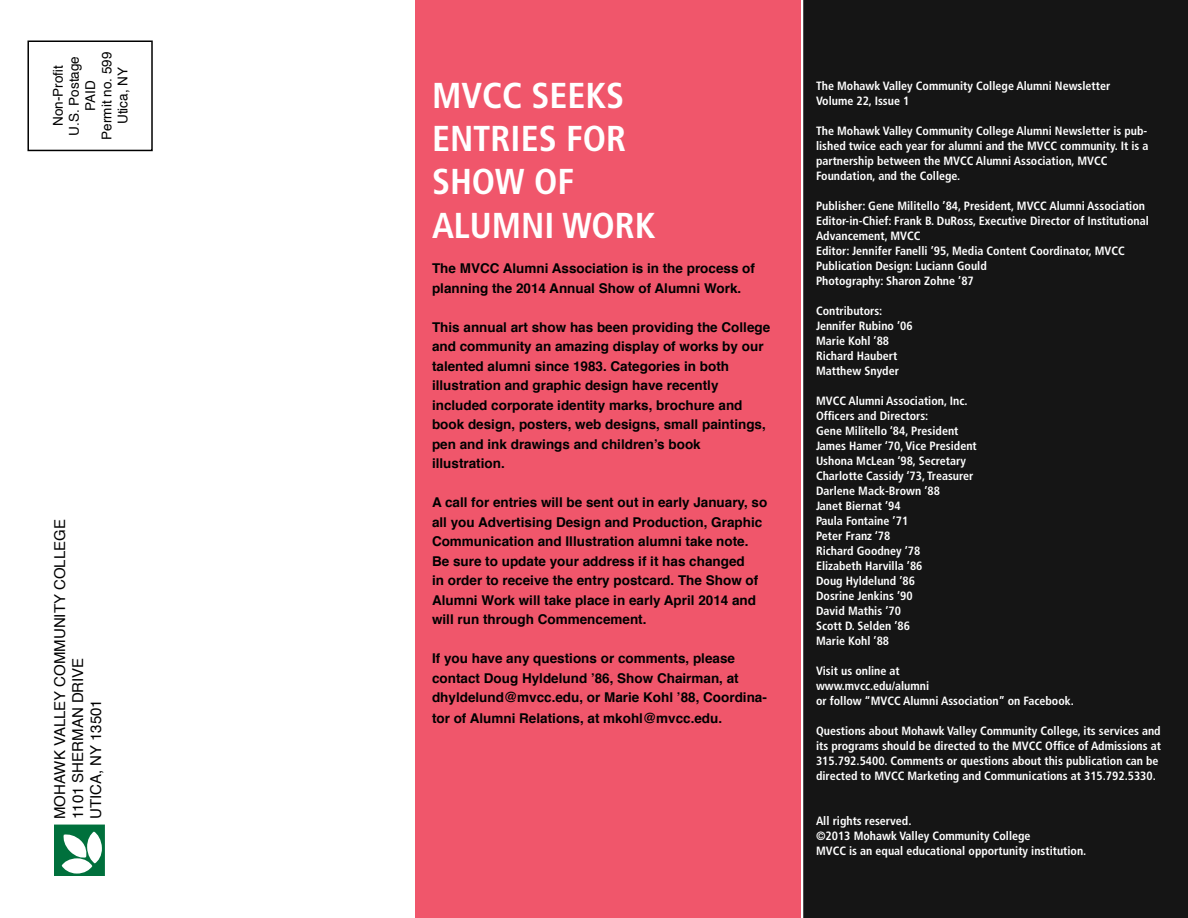
<style>
.page{position:relative;width:1188px;height:918px;background:#fff}
.page>*{position:absolute;margin:0;border:0;box-sizing:border-box;transform-origin:0 0}
.t1{font:700 condensed 36px/43.2px "Frutiger";color:#fff}
.t2{font:15px/18px "Helvetica";color:#000}
.t3{font:700 13.5px/19.5px "Helvetica";color:#000}
.t4{font:13.5px/16.2px "Helvetica";color:#000;text-align:center}
.t5{font:700 condensed 12px/15px "Frutiger";color:#fff}
</style>
<div class="page">
<div style="left:416px;top:0;width:387px;height:918px;background:#f0566b"></div>
<div style="left:803px;top:0;width:385px;height:918px;background:#151515"></div>
<div style="left:27px;top:40px;width:126px;height:111px;border:2px solid #000"></div>
<svg style="left:54px;top:825px;width:51px;height:51px"></svg>
<hr style="left:801px;top:0;width:2px;height:918px;background:#fff">
<p class="t4" style="left:50px;top:140px;width:89px;rotate:-90deg">Non-Profit<br>U.S. Postage<br>PAID<br>Permit no. 599<br>Utica, NY</p>
<p class="t2" style="left:51px;top:819px;width:301px;rotate:-90deg">MOHAWK VALLEY COMMUNITY COLLEGE<br>1101 SHERMAN DRIVE<br>UTICA, NY 13501</p>
<h1 class="t1" style="left:432px;top:74px;width:225px">MVCC SEEKS<br>ENTRIES FOR<br>SHOW OF<br>ALUMNI WORK</h1>
<p class="t3" style="left:432px;top:259px;width:325px">The MVCC Alumni Association is in the process of planning the 2014 Annual Show of Alumni Work.</p>
<p class="t3" style="left:432px;top:317px;width:340px">This annual art show has been providing the College and community an amazing display of works by our talented alumni since 1983. Categories in both illustration and graphic design have recently included corporate identity marks, brochure and book design, posters, web designs, small paintings, pen and ink drawings and children’s book illustration.</p>
<p class="t3" style="left:432px;top:493px;width:337px">A call for entries will be sent out in early January, so all you Advertising Design and Production, Graphic Communication and Illustration alumni take note.<br>Be sure to update your address if it has changed<br>in order to receive the entry postcard. The Show of Alumni Work will take place in early April 2014 and will run through Commencement.</p>
<p class="t3" style="left:432px;top:649px;width:336px">If you have any questions or comments, please contact Doug Hyldelund ’86, Show Chairman, at dhyldelund@mvcc.edu, or Marie Kohl ’88, Coordina-</p>
<p class="t3" style="left:432px;top:709px;width:292px">tor of Alumni Relations, at mkohl@mvcc.edu.</p>
<p class="t5" style="left:816px;top:78px;width:296px">The Mohawk Valley Community College Alumni Newsletter<br>Volume 22, Issue 1</p>
<p class="t5" style="left:816px;top:123px;width:334px">The Mohawk Valley Community College Alumni Newsletter is pub&shy;lished twice each year for alumni and the MVCC community. It is a partnership between the MVCC Alumni Association, MVCC Foundation, and the College.</p>
<p class="t5" style="left:816px;top:198px;width:334px">Publisher: Gene Militello ’84, President, MVCC Alumni Association Editor-in-Chief: Frank B. DuRoss, Executive Director of Institutional Advancement, MVCC<br>Editor: Jennifer Fanelli ’95, Media Content Coordinator, MVCC Publication Design: Luciann Gould<br>Photography: Sharon Zohne ’87</p>
<p class="t5" style="left:816px;top:303px;width:98px">Contributors:<br>Jennifer Rubino ’06<br>Marie Kohl ’88<br>Richard Haubert<br>Matthew Snyder</p>
<p class="t5" style="left:816px;top:393px;width:162px">MVCC Alumni Association, Inc.<br>Officers and Directors:<br>Gene Militello ‘84, President<br>James Hamer ‘70, Vice President<br>Ushona McLean ‘98, Secretary<br>Charlotte Cassidy ‘73, Treasurer<br>Darlene Mack-Brown ’88<br>Janet Biernat ’94<br>Paula Fontaine ’71<br>Peter Franz ‘78<br>Richard Goodney ’78<br>Elizabeth Harvilla ’86<br>Doug Hyldelund ’86<br>Dosrine Jenkins ’90<br>David Mathis ’70<br>Scott D. Selden ’86<br>Marie Kohl ’88</p>
<p class="t5" style="left:816px;top:663px;width:259px">Visit us online at<br>www.mvcc.edu/alumni<br>or follow “MVCC Alumni Association” on Facebook.</p>
<p class="t5" style="left:816px;top:723px;width:347px">Questions about Mohawk Valley Community College, its services and its programs should be directed to the MVCC Office of Admissions at 315.792.5400. Comments or questions about this publication can be directed to MVCC Marketing and Communications at 315.792.5330.</p>
<p class="t5" style="left:816px;top:813px;width:272px">All rights reserved.<br>©2013 Mohawk Valley Community College<br>MVCC is an equal educational opportunity institution.</p>
</div>
